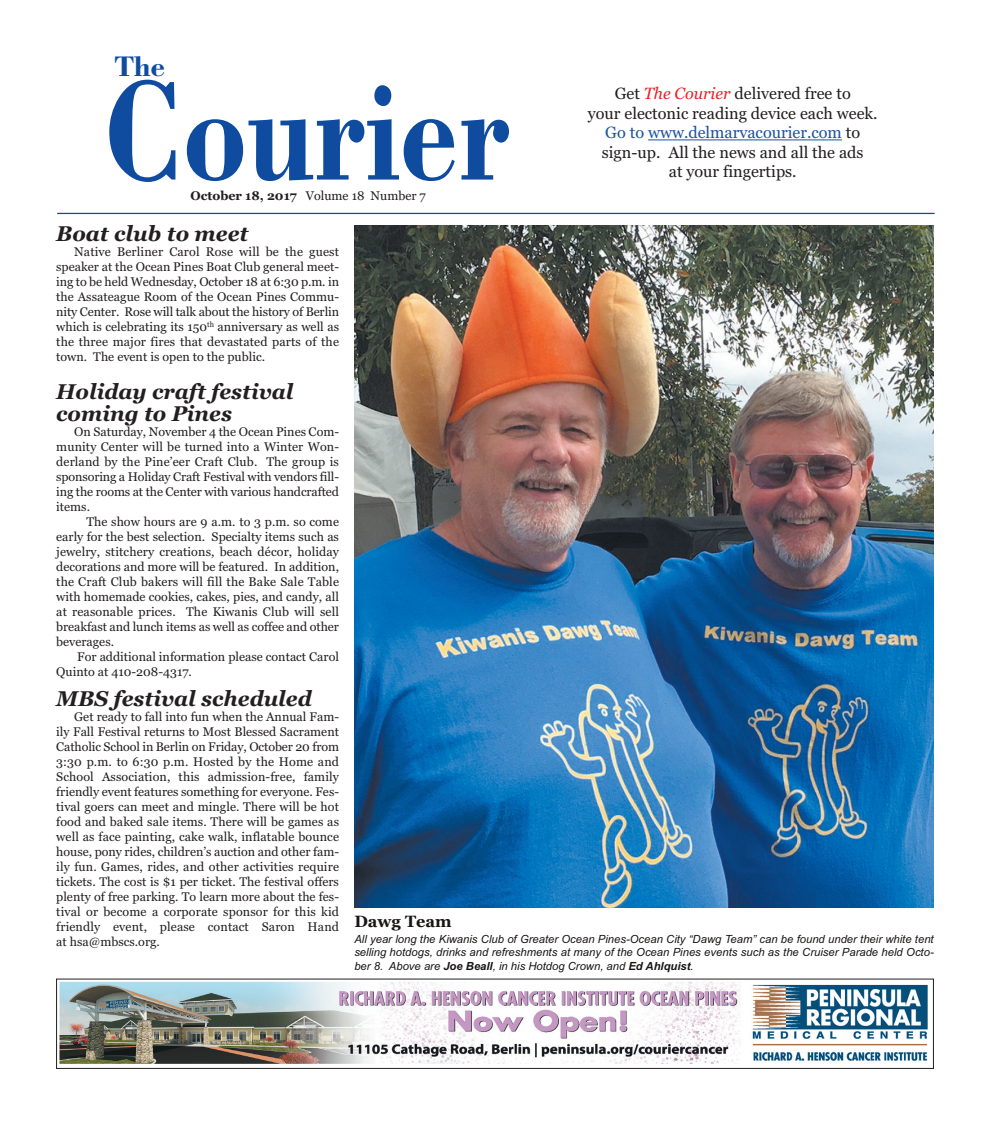
<style>
.page{position:relative;width:990px;height:1125px;background:#fff}
.page>*{position:absolute;margin:0;border:0;box-sizing:border-box;transform-origin:0 0}
.t1{font:150px "Capelli Bold SWFTE";color:#0f4ca0;scale:.8 1}
.t2{font:30px "Capelli Bold SWFTE";color:#0f4ca0}
.t3{font:italic 700 21.25px/22.5px "Georgia";color:#231f20}
.t4{font:16.25px/19.5px "Georgia";color:#231f20;text-align:center}
.t5{font:700 16.25px "Georgia";color:#191615}
.t6{font:12.5px/15px "Georgia";color:#231f20;text-align:justify}
.t7{font:italic 11.25px/13.5px "Arial";color:#191615;text-align:justify}
.s1{font-style:italic;color:#ee1d23}
.s2{color:#1c52a4}
.s3{font-weight:700}
</style>
<div class="page">
<hr style="left:57px;top:213px;width:878px;height:1px;background:#2b3b8d">
<img style="left:354px;top:225px;width:580px;height:683px">
<hr style="left:648px;top:140px;width:194px;height:1px;background:#1c52a4">
<img style="left:59px;top:981px;width:869px;height:83px">
<div style="left:56px;top:979px;width:878px;height:90px;border:1px solid #231f20"></div>
<p class="t2" style="left:114px;top:47px;width:52px">The</p>
<p class="t1" style="left:103px;top:38px;width:511px">Courier</p>
<p class="t4" style="left:588px;top:84px;width:291px">Get <span class="s1">The Courier</span> delivered free to<br>your electonic reading device each week.<br><span class="s2">Go to www.delmarvacourier.com</span> to sign-up. All the news and all the ads<br>at your fingertips.</p>
<p class="t6" style="left:191px;top:189px;width:237px"><span class="s3">October 18, 2017</span> Volume 18 Number 7</p>
<p class="t3" style="left:56px;top:222px;width:194px">Boat club to meet</p>
<p class="t6" style="left:56px;top:244px;width:284px;text-indent:18px">Native Berliner Carol Rose will be the guest speaker at the Ocean Pines Boat Club general meet&shy;ing to be held Wednesday, October 18 at 6:30 p.m. in the Assateague Room of the Ocean Pines Commu&shy;nity Center. Rose will talk about the history of Berlin which is celebrating its 150<sup>th</sup> anniversary as well as the three major fires that devastated parts of the town. The event is open to the public.</p>
<p class="t3" style="left:56px;top:380px;width:239px">Holiday craft festival coming to Pines</p>
<p class="t6" style="left:74px;top:424px;width:266px">On Saturday, November 4 the Ocean Pines Com-</p>
<p class="t6" style="left:56px;top:439px;width:284px">munity Center will be turned into a Winter Won-</p>
<p class="t6" style="left:56px;top:454px;width:284px">derland by the Pine’eer Craft Club. The group is</p>
<p class="t6" style="left:56px;top:469px;width:284px">sponsoring a Holiday Craft Festival with vendors fill-</p>
<p class="t6" style="left:56px;top:484px;width:284px">ing the rooms at the Center with various handcrafted</p>
<p class="t6" style="left:56px;top:499px;width:35px">items.</p>
<p class="t6" style="left:86px;top:514px;width:254px">The show hours are 9 a.m. to 3 p.m. so come</p>
<p class="t6" style="left:56px;top:529px;width:284px">early for the best selection. Specialty items such as</p>
<p class="t6" style="left:56px;top:544px;width:284px">jewelry, stitchery creations, beach décor, holiday</p>
<p class="t6" style="left:56px;top:559px;width:284px">decorations and more will be featured. In addition,</p>
<p class="t6" style="left:56px;top:574px;width:284px">the Craft Club bakers will fill the Bake Sale Table</p>
<p class="t6" style="left:56px;top:589px;width:284px">with homemade cookies, cakes, pies, and candy, all</p>
<p class="t6" style="left:56px;top:604px;width:284px">at reasonable prices. The Kiwanis Club will sell</p>
<p class="t6" style="left:56px;top:619px;width:284px">breakfast and lunch items as well as coffee and other</p>
<p class="t6" style="left:56px;top:634px;width:59px">beverages.</p>
<p class="t6" style="left:77px;top:649px;width:263px">For additional information please contact Carol</p>
<p class="t6" style="left:56px;top:664px;width:137px">Quinto at 410-208-4317.</p>
<p class="t3" style="left:56px;top:687px;width:257px">MBS festival scheduled</p>
<p class="t6" style="left:56px;top:709px;width:284px;text-indent:18px">Get ready to fall into fun when the Annual Fam&shy;ily Fall Festival returns to Most Blessed Sacrament Catholic School in Berlin on Friday, October 20 from 3:30 p.m. to 6:30 p.m. Hosted by the Home and School Association, this admission-free, family friendly event features something for everyone. Fes&shy;tival goers can meet and mingle. There will be hot food and baked sale items. There will be games as well as face painting, cake walk, inflatable bounce house, pony rides, children’s auction and other fam&shy;ily fun. Games, rides, and other activities require tickets. The cost is $1 per ticket. The festival offers plenty of free parking. To learn more about the fes&shy;tival or become a corporate sponsor for this kid friendly event, please contact Saron Hand at hsa@mbscs.org.</p>
<p class="t5" style="left:354px;top:912px;width:99px">Dawg Team</p>
<p class="t7" style="left:354px;top:932px;width:581px">All year long the Kiwanis Club of Greater Ocean Pines-Ocean City “Dawg Team” can be found under their white tent selling hotdogs, drinks and refreshments at many of the Ocean Pines events such as the Cruiser Parade held Octo&shy;ber 8. Above are <span class="s3">Joe Beall</span>, in his Hotdog Crown, and <span class="s3">Ed Ahlquist</span>.</p>
</div>
